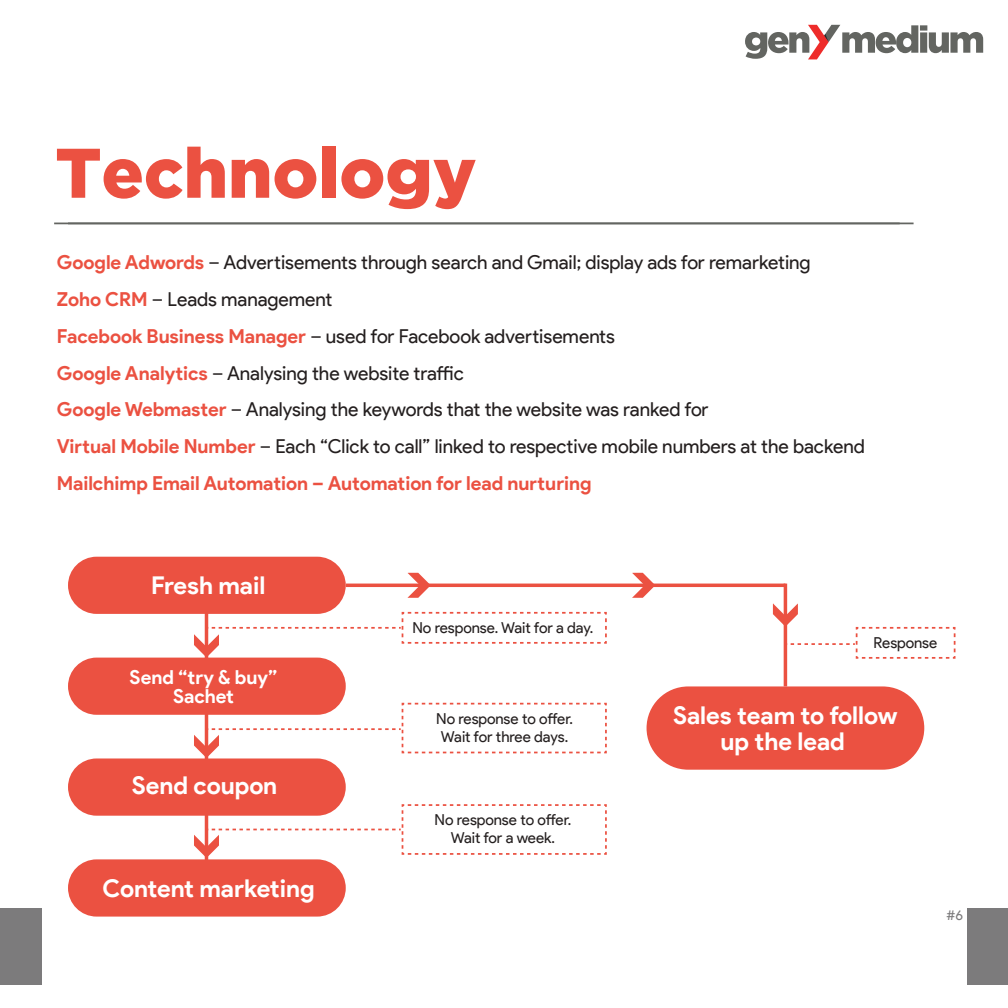
<style>
.page{position:relative;width:1008px;height:1008px;background:#fff}
.page>*{position:absolute;margin:0;border:0;box-sizing:border-box;transform-origin:0 0}
.t1{font:900 70px "Gotham";color:#eb5141}
.t2{font:700 24.5px/26.2px "Product Sans";letter-spacing:-.005em;color:#fff;text-align:center}
.t3{font:19.25px/36.8px "Product Sans";color:#241f1f}
.t4{font:700 19.25px/19.2px "Product Sans";color:#fff;text-align:center}
.t5{font:15.05px/18.2px "Product Sans";letter-spacing:-.005em;color:#241f1f;text-align:center}
.t6{font:14px "Product Sans";color:#7c7b7c}
.s1{font-weight:700;color:#eb5141}
</style>
<div class="page">
<hr style="left:205px;top:587px;width:3px;height:301px;background:#eb5141">
<hr style="left:346px;top:584px;width:439px;height:3px;background:#eb5141">
<hr style="left:54px;top:223px;width:846px;height:1px;background:#636561">
<hr style="left:68px;top:223px;width:846px;height:1px;background:#636561">
<div style="left:68px;top:557px;width:278px;height:57px;background:#eb5141;border-radius:29px"></div>
<div style="left:647px;top:686px;width:277px;height:84px;background:#eb5141;border-radius:42px"></div>
<div style="left:68px;top:658px;width:278px;height:57px;background:#eb5141;border-radius:29px"></div>
<div style="left:68px;top:758px;width:278px;height:58px;background:#eb5141;border-radius:29px"></div>
<div style="left:68px;top:859px;width:278px;height:58px;background:#eb5141;border-radius:29px"></div>
<svg style="left:408px;top:573px;width:23px;height:25px"></svg>
<svg style="left:632px;top:573px;width:23px;height:25px"></svg>
<svg style="left:194px;top:611px;width:413px;height:46px"></svg>
<svg style="left:773px;top:603px;width:183px;height:57px"></svg>
<svg style="left:194px;top:702px;width:413px;height:56px"></svg>
<svg style="left:194px;top:803px;width:413px;height:55px"></svg>
<hr style="left:784px;top:584px;width:3px;height:102px;background:#eb5141">
<svg style="left:745px;top:25px;width:238px;height:34px"></svg>
<div style="left:0;top:908px;width:42px;height:77px;background:#7c7b7c"></div>
<div style="left:968px;top:908px;width:40px;height:77px;background:#7c7b7c"></div>
<h1 class="t1" style="left:55px;top:125px;width:423px">Technology</h1>
<p class="t3" style="left:57px;top:245px;width:809px"><span class="s1">Google Adwords</span> – Advertisements through search and Gmail; display ads for remarketing<br><span class="s1">Zoho CRM</span> – Leads management<br><span class="s1">Facebook Business Manager</span> – used for Facebook advertisements<br><span class="s1">Google Analytics</span> – Analysing the website traffic<br><span class="s1">Google Webmaster</span> – Analysing the keywords that the website was ranked for<br><span class="s1">Virtual Mobile Number</span> – Each “Click to call” linked to respective mobile numbers at the backend <span class="s1">Mailchimp Email Automation – Automation for lead nurturing</span></p>
<p class="t2" style="left:151px;top:573px;width:116px">Fresh mail</p>
<p class="t4" style="left:130px;top:668px;width:149px">Send “try &amp; buy”<br>Sachet</p>
<p class="t2" style="left:132px;top:773px;width:147px">Send coupon</p>
<p class="t2" style="left:103px;top:875px;width:214px">Content marketing</p>
<p class="t5" style="left:412px;top:619px;width:183px">No response. Wait for a day.</p>
<p class="t5" style="left:436px;top:710px;width:138px">No response to offer.<br>Wait for three days.</p>
<p class="t5" style="left:435px;top:811px;width:138px">No response to offer.<br>Wait for a week.</p>
<p class="t5" style="left:874px;top:634px;width:65px">Response</p>
<p class="t2" style="left:673px;top:703px;width:226px">Sales team to follow up the lead</p>
<p class="t6" style="left:947px;top:907px;width:18px">#6</p>
</div>
